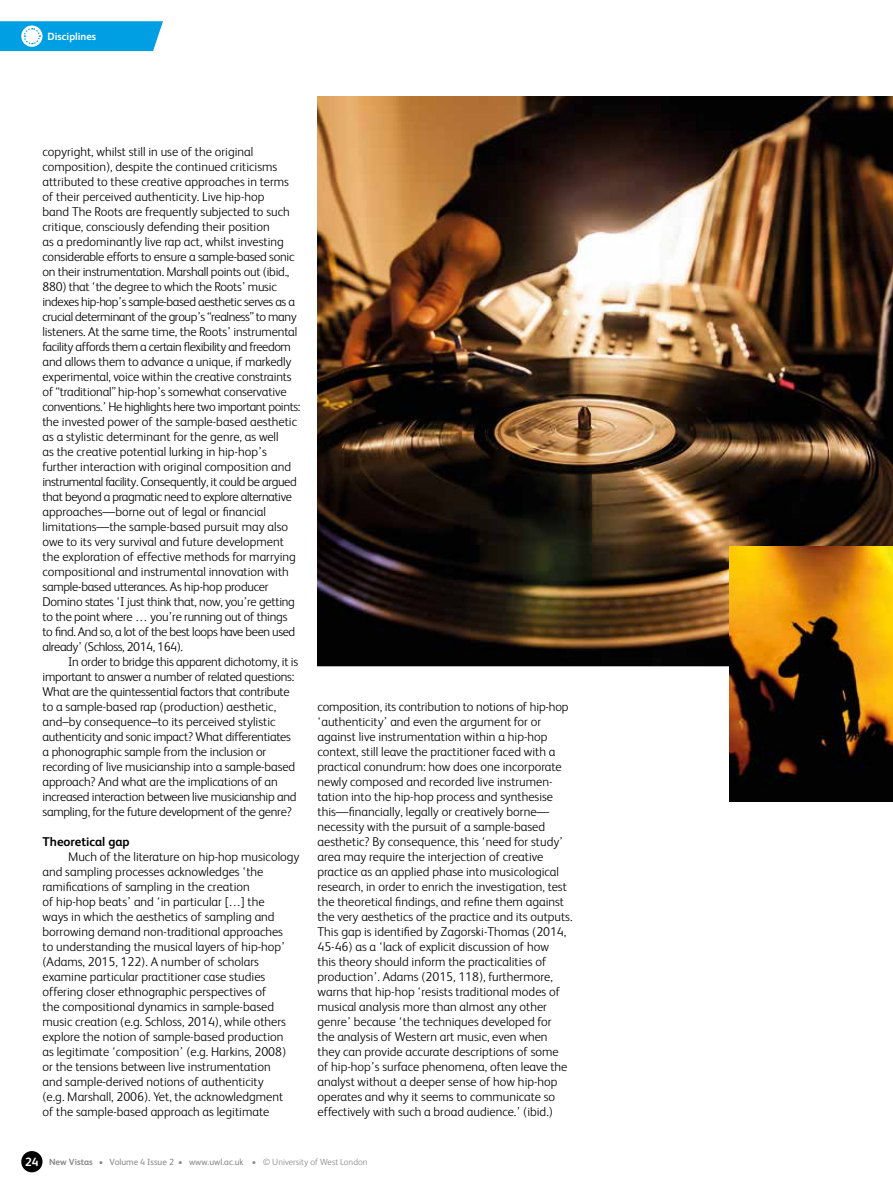
<style>
.page{position:relative;width:893px;height:1191px;background:#fff}
.page>*{position:absolute;margin:0;border:0;box-sizing:border-box;transform-origin:0 0}
.t1{font:300 12.75px/15px "FS Albert";color:#000}
.t2{font:300 12.75px/15px "FS Albert";letter-spacing:-.02em;color:#000}
.t3{font:700 12.75px "FS Albert";color:#000}
.t4{font:700 10.5px "FS Albert";color:#fff}
.t5{font:300 9px "FS Albert";color:#878787}
.s1{font-weight:700;font-size:12px;color:#fff}
.s2{font-weight:700}
.s3{font-weight:400}
</style>
<div class="page">
<div style="left:21px;top:1151px;width:22px;height:21px;background:#000;border-radius:50%"></div>
<img style="left:317px;top:96px;width:576px;height:570px">
<svg style="left:0;top:21px;width:163px;height:30px;background:#1aa9e5"></svg>
<img style="left:730px;top:546px;width:163px;height:255px">
<p class="t4" style="left:48px;top:29px;width:50px">Disciplines</p>
<p class="t1" style="left:43px;top:144px;width:259px">copyright, whilst still in use of the original composition), despite the continued criticisms attributed to these creative approaches in terms of their perceived authenticity. Live hip-hop<br>band The Roots are frequently subjected to such critique, consciously defending their position<br>as a predominantly live rap act, whilst investing considerable efforts to ensure a sample-based sonic on their instrumentation. Marshall points out (ibid., 880) that ‘the degree to which the Roots’ music indexes hip-hop’s sample-based aesthetic serves as a crucial determinant of the group’s “realness” to many listeners. At the same time, the Roots’ instrumental facility affords them a certain flexibility and freedom and allows them to advance a unique, if markedly experimental, voice within the creative constraints of “traditional” hip-hop’s somewhat conservative conventions.’ He highlights here two important points: the invested power of the sample-based aesthetic as a stylistic determinant for the genre, as well<br>as the creative potential lurking in hip-hop’s further interaction with original composition and instrumental facility. Consequently, it could be argued that beyond a pragmatic need to explore alternative approaches—borne out of legal or financial limitations—the sample-based pursuit may also owe to its very survival and future development the exploration of effective methods for marrying compositional and instrumental innovation with sample-based utterances. As hip-hop producer Domino states ‘I just think that, now, you’re getting to the point where … you’re running out of things to find. And so, a lot of the best loops have been used already’ (Schloss, 2014, 164).</p>
<p class="t2" style="left:43px;top:653px;width:257px;text-indent:26px">In order to bridge this apparent dichotomy, it is important to answer a number of related questions:<br>What are the quintessential factors that contribute to a sample-based rap (production) aesthetic, and–by consequence–to its perceived stylistic authenticity and sonic impact? What differentiates a phonographic sample from the inclusion or recording of live musicianship into a sample-based approach? And what are the implications of an increased interaction between live musicianship and sampling, for the future development of the genre?</p>
<p class="t3" style="left:43px;top:833px;width:89px">Theoretical gap</p>
<p class="t1" style="left:43px;top:848px;width:258px;text-indent:26px">Much of the literature on hip-hop musicology and sampling processes acknowledges ‘the ramifications of sampling in the creation<br>of hip-hop beats’ and ‘in particular […] the<br>ways in which the aesthetics of sampling and borrowing demand non-traditional approaches<br>to understanding the musical layers of hip-hop’ (Adams, 2015, 122). A number of scholars examine particular practitioner case studies offering closer ethnographic perspectives of<br>the compositional dynamics in sample-based music creation (e.g. Schloss, 2014), while others explore the notion of sample-based production<br>as legitimate ‘composition’ (e.g. Harkins, 2008) or the tensions between live instrumentation<br>and sample-derived notions of authenticity<br>(e.g. Marshall, 2006). Yet, the acknowledgment<br>of the sample-based approach as legitimate</p>
<p class="t1" style="left:317px;top:699px;width:257px">composition, its contribution to notions of hip-hop ‘authenticity’ and even the argument for or against live instrumentation within a hip-hop context, still leave the practitioner faced with a practical conundrum: how does one incorporate newly composed and recorded live instrumen&shy;tation into the hip-hop process and synthesise this—financially, legally or creatively borne— necessity with the pursuit of a sample-based aesthetic? By consequence, this ‘need for study’ area may require the interjection of creative practice as an applied phase into musicological research, in order to enrich the investigation, test the theoretical findings, and refine them against the very aesthetics of the practice and its outputs.<br>This gap is identified by Zagorski-Thomas (2014, 45-46) as a ‘lack of explicit discussion of how<br>this theory should inform the practicalities of production’. Adams (2015, 118), furthermore, warns that hip-hop ‘resists traditional modes of musical analysis more than almost any other genre’ because ‘the techniques developed for<br>the analysis of Western art music, even when they can provide accurate descriptions of some of hip-hop’s surface phenomena, often leave the analyst without a deeper sense of how hip-hop operates and why it seems to communicate so effectively with such a broad audience.’ (ibid.)</p>
<p class="t5" style="left:25px;top:1156px;width:344px"><span class="s1">24</span> <span class="s2">New Vistas</span> • <span class="s3">Volume 4 Issue 2</span> • <span class="s3">www.uwl.ac.uk</span> • © University of West London</p>
</div>
